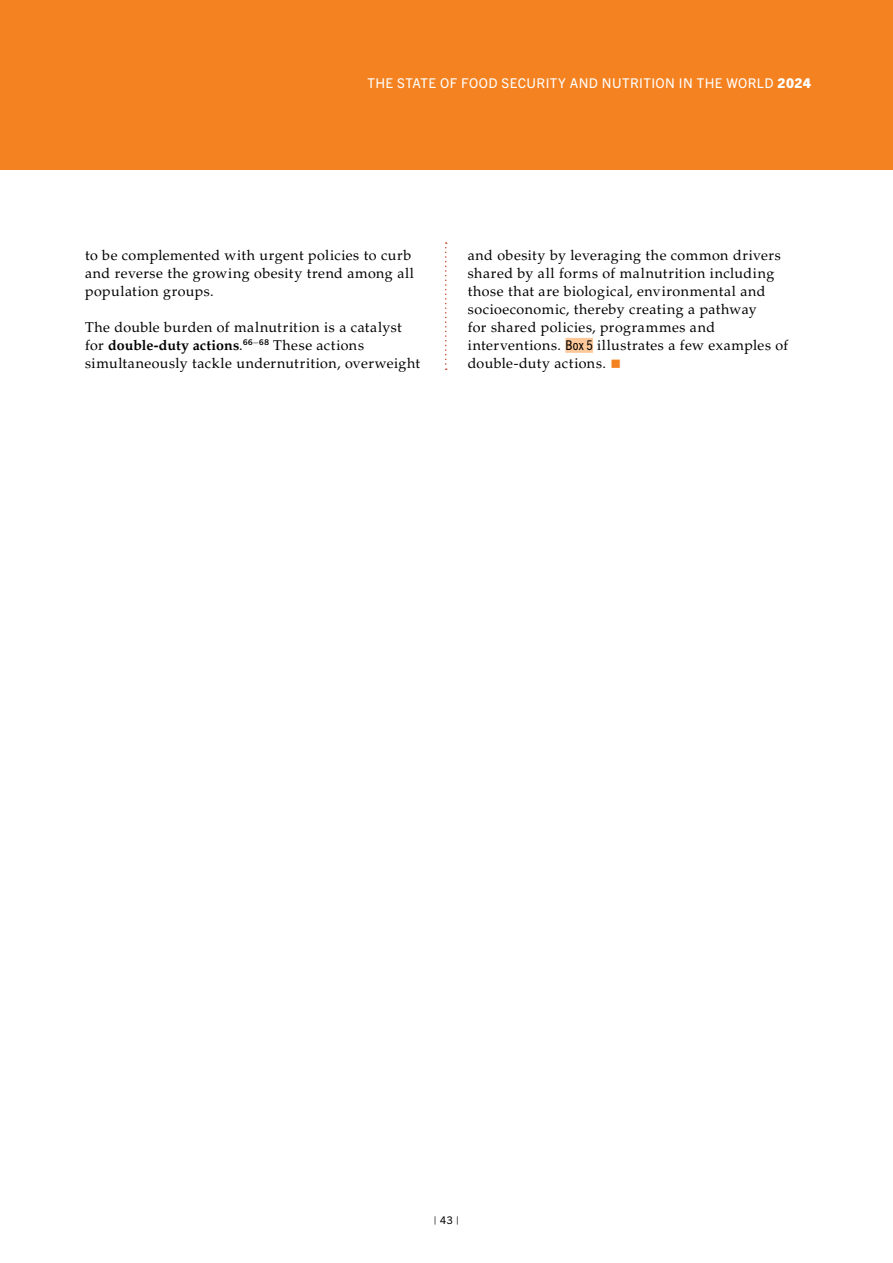
<style>
.page{position:relative;width:893px;height:1263px;background:#fff}
.page>*{position:absolute;margin:0;border:0;box-sizing:border-box;transform-origin:0 0}
.t1{font:14.25px/18px "Palatino LT Std";letter-spacing:.03em;color:#000}
.t2{font:13.5px "Trade Gothic Next LT Pro";letter-spacing:.03em;color:#fff}
.t3{font:10.5px "Trade Gothic Next LT Pro";color:#000}
.s1{font-weight:800}
.s2{font-weight:700}
.s3{font-family:"Trade Gothic Next LT Pro";font-stretch:condensed;font-size:13.5px}
.s4{color:#f58220}
</style>
<div class="page">
<div style="left:0;top:0;width:893px;height:170px;background:#f58220"></div>
<svg style="left:445px;top:242px;width:2px;height:128px"></svg>
<div style="left:565px;top:338px;width:28px;height:15px;background:#fdc99b"></div>
<p class="t2" style="left:367px;top:74px;width:445px">THE STATE OF FOOD SECURITY AND NUTRITION IN THE WORLD <span class="s1">2024</span></p>
<p class="t1" style="left:85px;top:246px;width:331px">to be complemented with urgent policies to curb and reverse the growing obesity trend among all population groups.</p>
<p class="t1" style="left:85px;top:318px;width:337px">The double burden of malnutrition is a catalyst for <span class="s2">double-duty actions</span>.<sup>66–68</sup> These actions simultaneously tackle undernutrition, overweight</p>
<p class="t1" style="left:468px;top:246px;width:322px">and obesity by leveraging the common drivers shared by all forms of malnutrition including those that are biological, environmental and socioeconomic, thereby creating a pathway<br>for shared policies, programmes and interventions. <span class="s3">Box 5</span> illustrates a few examples of double-duty actions. <span class="s4">■</span></p>
<p class="t3" style="left:434px;top:1213px;width:27px">| 43 |</p>
</div>
